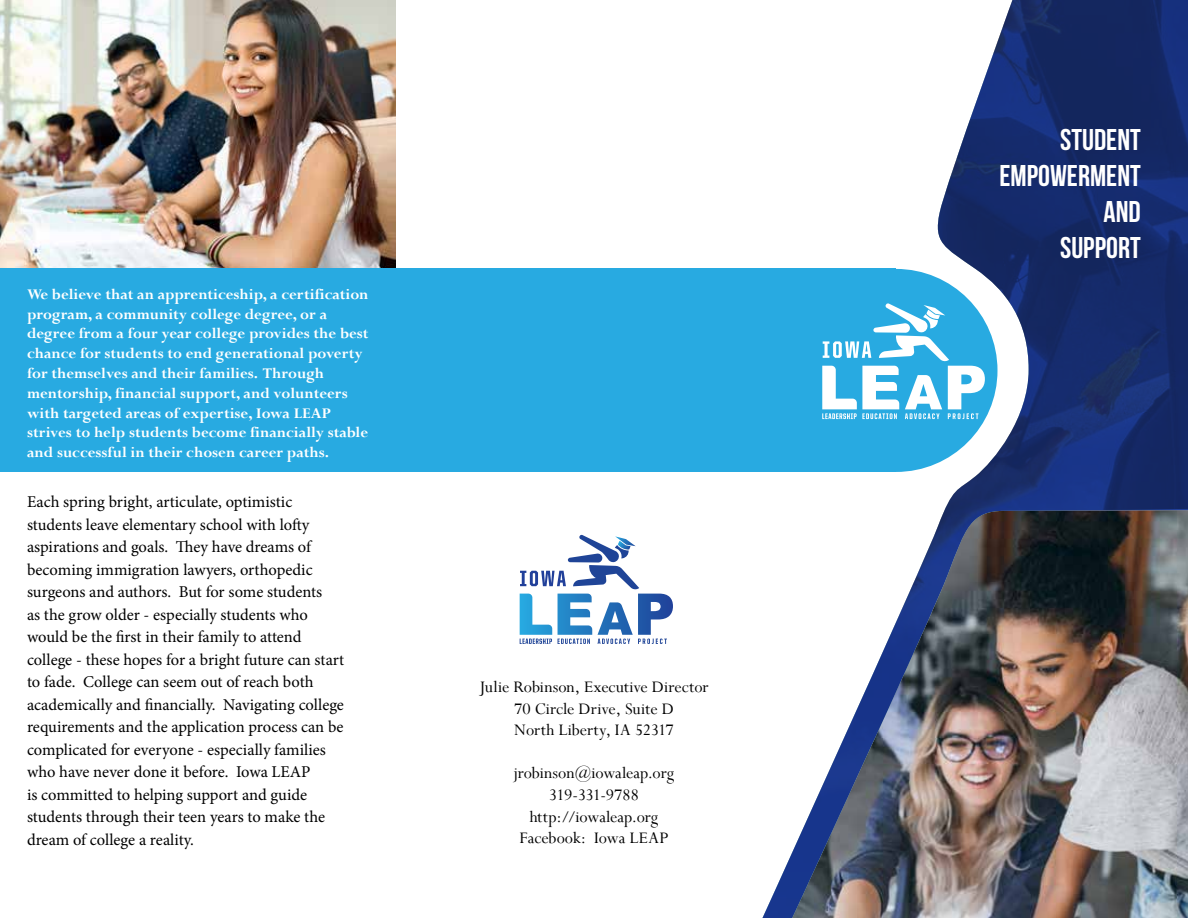
<style>
.page{position:relative;width:1188px;height:918px;background:#fff}
.page>*{position:absolute;margin:0;border:0;box-sizing:border-box;transform-origin:0 0}
.t1{font:700 30px/36px "Bebas Neue";color:#fff;text-align:right}
.t2{font:18px/21.6px "Perpetua";letter-spacing:-.005em;color:#000;text-align:center}
.t3{font:16.5px/22.5px "Minion Pro";color:#000}
.t4{font:700 16.5px/19.8px "Perpetua";color:#fff}
</style>
<div class="page">
<img style="left:0;top:0;width:396px;height:269px">
<img style="left:754px;top:0;width:434px;height:918px">
<div style="left:0;top:269px;width:896px;height:203px;background:#28aae1"></div>
<div style="left:794px;top:269px;width:204px;height:203px;background:#28aae1;border-radius:50%"></div>
<svg style="left:520px;top:535px;width:153px;height:109px"></svg>
<svg style="left:822px;top:303px;width:163px;height:116px"></svg>
<p class="t4" style="left:27px;top:284px;width:343px">We believe that an apprenticeship, a certification program, a community college degree, or a degree from a four year college provides the best chance for students to end generational poverty for themselves and their families. Through mentorship, financial support, and volunteers with targeted areas of expertise, Iowa LEAP strives to help students become financially stable and successful in their chosen career paths.</p>
<p class="t3" style="left:27px;top:491px;width:319px">Each spring bright, articulate, optimistic students leave elementary school with lofty aspirations and goals. They have dreams of becoming immigration lawyers, orthopedic surgeons and authors. But for some students<br>as the grow older - especially students who would be the first in their family to attend college - these hopes for a bright future can start to fade. College can seem out of reach both academically and financially. Navigating college requirements and the application process can be complicated for everyone - especially families who have never done it before. Iowa LEAP<br>is committed to helping support and guide students through their teen years to make the dream of college a reality.</p>
<p class="t2" style="left:479px;top:676px;width:231px">Julie Robinson, Executive Director<br>70 Circle Drive, Suite D<br>North Liberty, IA 52317</p>
<p class="t2" style="left:514px;top:762px;width:162px">jrobinson@iowaleap.org<br>319-331-9788 http://iowaleap.org<br>Facebook: Iowa LEAP</p>
<h1 class="t1" style="left:999px;top:121px;width:143px">STUDENT<br>EMPOWERMENT<br>AND<br>SUPPORT</h1>
</div>
